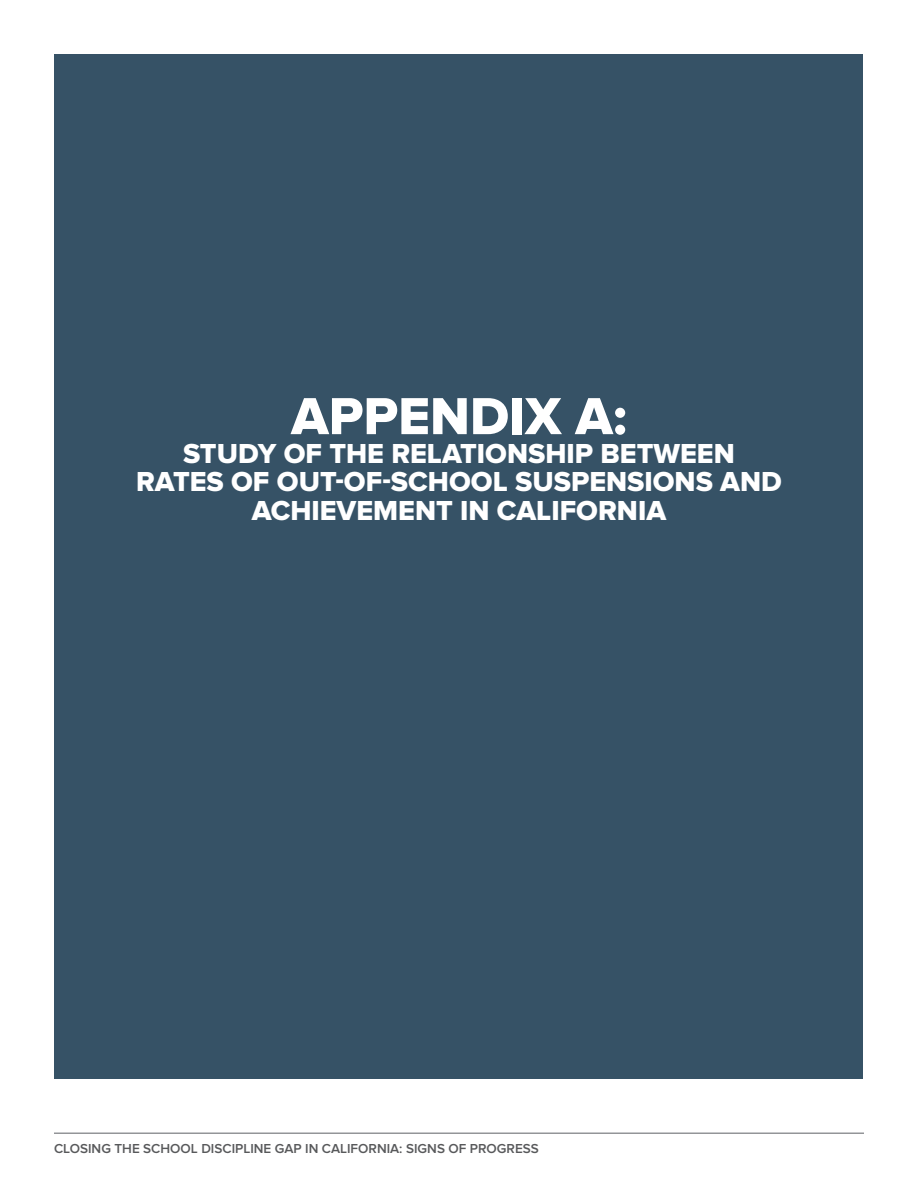
<style>
.page{position:relative;width:918px;height:1188px;background:#fff}
.page>*{position:absolute;margin:0;border:0;box-sizing:border-box;transform-origin:0 0}
.t1{font:54px "Proxima Nova Extrabld";color:#fff}
.t2{font:28.5px "Proxima Nova Extrabld";color:#fff}
.t3{font:600 13.5px "Proxima Nova";color:#58595b}
</style>
<div class="page">
<hr style="left:54px;top:1132px;width:810px;height:2px;background:#939598">
<div style="left:55px;top:55px;width:808px;height:1024px;background:#365266"></div>
<h1 class="t1" style="left:291px;top:385px;width:337px">APPENDIX A:</h1>
<p class="t2" style="left:183px;top:437px;width:54px">STUDY</p>
<p class="t2" style="left:284px;top:437px;width:453px">OF THE RELATIONSHIP BETWEEN</p>
<p class="t2" style="left:136px;top:465px;width:645px">RATES OF OUT-OF-SCHOOL SUSPENSIONS AND</p>
<p class="t2" style="left:252px;top:494px;width:416px">ACHIEVEMENT IN CALIFORNIA</p>
<p class="t3" style="left:54px;top:1141px;width:486px">CLOSING THE SCHOOL DISCIPLINE GAP IN CALIFORNIA: SIGNS OF PROGRESS</p>
</div>
